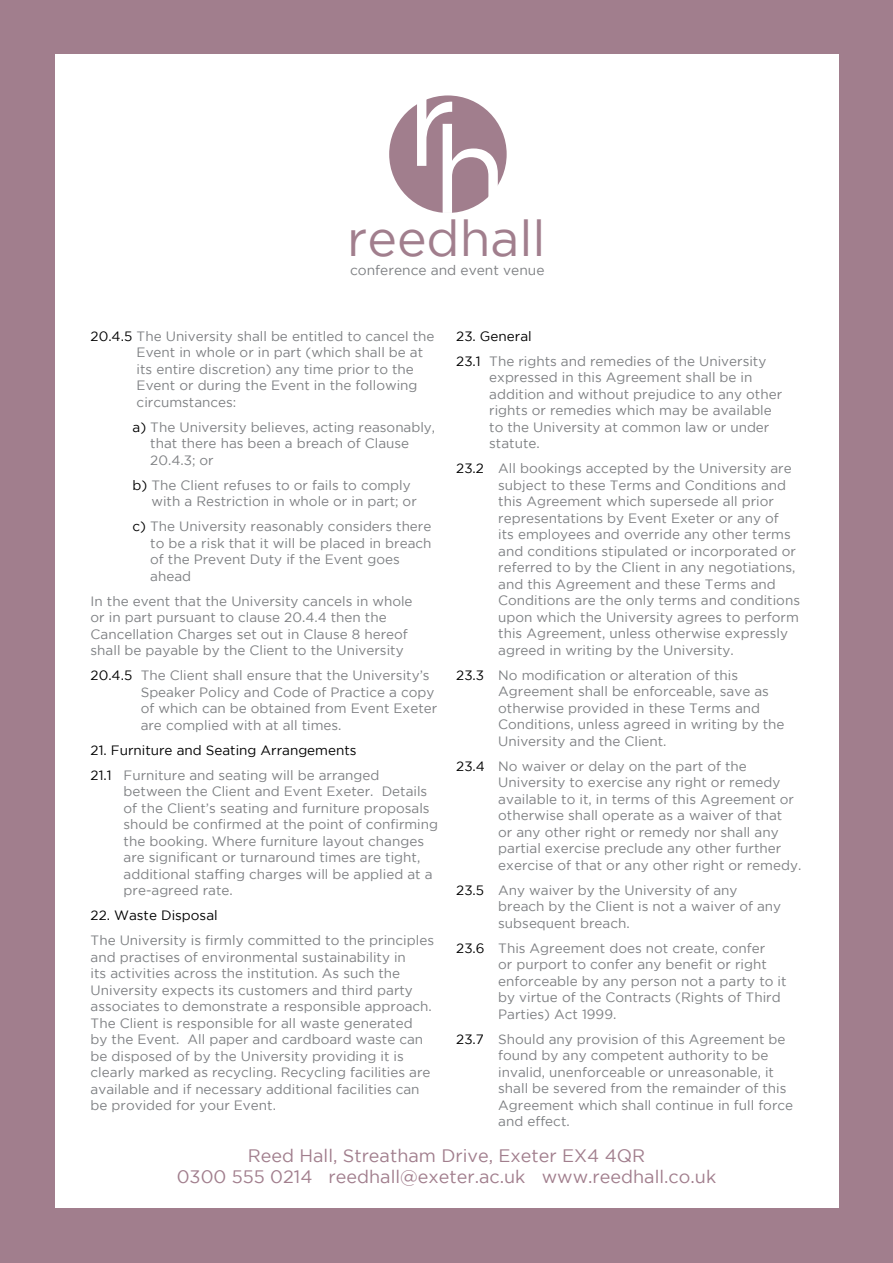
<style>
.page{position:relative;width:893px;height:1263px;background:#a17e8d}
.page>*{position:absolute;margin:0;border:0;box-sizing:border-box;transform-origin:0 0}
.t1{font:49.95px "Gotham";color:#a17e8d}
.t2{font:18px/21px "Gotham";color:#a17e8d;text-align:center}
.t3{font:13.8px "Gotham";color:#7e8083}
.t4{font:13.5px/16.5px "Gotham";color:#7e8083}
.t5{font:13.5px/25px "Gotham";color:#000}
.s1{color:#000}
.s2{color:#7e8083}
</style>
<div class="page">
<div style="left:55px;top:55px;width:783px;height:1153px;background:#fff"></div>
<div style="left:389px;top:95px;width:118px;height:118px;background:#a17e8d;border-radius:50%"></div>
<svg style="left:417px;top:97px;width:81px;height:116px"></svg>
<h1 class="t1" style="left:347px;top:211px;width:200px">reedhall</h1>
<p class="t3" style="left:350px;top:262px;width:196px">conference and event venue</p>
<p class="t4" style="left:137px;top:328px;width:299px;text-indent:-46px"><span class="s1">20.4.5</span> The University shall be entitled to cancel the Event in whole or in part (which shall be at its entire discretion) any time prior to the Event or during the Event in the following circumstances:</p>
<p class="t4" style="left:150px;top:419px;width:286px;text-indent:-18px"><span class="s1">a)</span> The University believes, acting reasonably, that there has been a breach of Clause<br>20.4.3; or</p>
<p class="t4" style="left:151px;top:477px;width:267px;text-indent:-19px"><span class="s1">b)</span> The Client refuses to or fails to comply with a Restriction in whole or in part; or</p>
<p class="t4" style="left:150px;top:518px;width:283px;text-indent:-18px"><span class="s1">c)</span> The University reasonably considers there to be a risk that it will be placed in breach of the Prevent Duty if the Event goes ahead</p>
<p class="t4" style="left:91px;top:593px;width:323px">In the event that the University cancels in whole or in part pursuant to clause 20.4.4 then the Cancellation Charges set out in Clause 8 hereof shall be payable by the Client to the University</p>
<p class="t4" style="left:141px;top:667px;width:298px;text-indent:-50px"><span class="s1">20.4.5</span> The Client shall ensure that the University’s Speaker Policy and Code of Practice a copy of which can be obtained from Event Exeter are complied with at all times.</p>
<p class="t5" style="left:91px;top:737px;width:290px">21. Furniture and Seating Arrangements<br>21.1 <span class="s2">Furniture and seating will be arranged</span></p>
<p class="t4" style="left:124px;top:783px;width:316px">between the Client and Event Exeter. Details of the Client’s seating and furniture proposals should be confirmed at the point of confirming the booking. Where furniture layout changes are significant or turnaround times are tight, additional staffing charges will be applied at a pre-agreed rate.</p>
<p class="t5" style="left:91px;top:903px;width:129px">22. Waste Disposal</p>
<p class="t4" style="left:91px;top:932px;width:345px">The University is firmly committed to the principles and practises of environmental sustainability in<br>its activities across the institution. As such the University expects its customers and third party associates to demonstrate a responsible approach.<br>The Client is responsible for all waste generated<br>by the Event. All paper and cardboard waste can be disposed of by the University providing it is clearly marked as recycling. Recycling facilities are available and if necessary additional facilities can be provided for your Event.</p>
<p class="t4" style="left:456px;top:323px;width:312px;line-height:25px"><span class="s1">23. General<br>23.1</span> The rights and remedies of the University</p>
<p class="t4" style="left:489px;top:369px;width:294px">expressed in this Agreement shall be in addition and without prejudice to any other rights or remedies which may be available to the University at common law or under statute.</p>
<p class="t4" style="left:498px;top:460px;width:303px;text-indent:-42px"><span class="s1">23.2</span> All bookings accepted by the University are subject to these Terms and Conditions and this Agreement which supersede all prior representations by Event Exeter or any of<br>its employees and override any other terms and conditions stipulated or incorporated or referred to by the Client in any negotiations, and this Agreement and these Terms and Conditions are the only terms and conditions upon which the University agrees to perform this Agreement, unless otherwise expressly agreed in writing by the University.</p>
<p class="t4" style="left:498px;top:666px;width:288px;text-indent:-42px"><span class="s1">23.3</span> No modification or alteration of this Agreement shall be enforceable, save as otherwise provided in these Terms and Conditions, unless agreed in writing by the University and the Client.</p>
<p class="t4" style="left:498px;top:757px;width:305px;text-indent:-42px"><span class="s1">23.4</span> No waiver or delay on the part of the University to exercise any right or remedy available to it, in terms of this Agreement or otherwise shall operate as a waiver of that<br>or any other right or remedy nor shall any partial exercise preclude any other further exercise of that or any other right or remedy.</p>
<p class="t4" style="left:498px;top:881px;width:284px;text-indent:-42px"><span class="s1">23.5</span> Any waiver by the University of any breach by the Client is not a waiver of any subsequent breach.</p>
<p class="t4" style="left:498px;top:939px;width:290px;text-indent:-42px"><span class="s1">23.6</span> This Agreement does not create, confer<br>or purport to confer any benefit or right enforceable by any person not a party to it by virtue of the Contracts (Rights of Third Parties) Act 1999.</p>
<p class="t4" style="left:498px;top:1030px;width:296px;text-indent:-42px"><span class="s1">23.7</span> Should any provision of this Agreement be found by any competent authority to be invalid, unenforceable or unreasonable, it shall be severed from the remainder of this Agreement which shall continue in full force and effect.</p>
<h2 class="t2" style="left:177px;top:1145px;width:541px">Reed Hall, Streatham Drive, Exeter EX4 4QR<br>0300 555 0214 reedhall@exeter.ac.uk www.reedhall.co.uk</h2>
</div>
